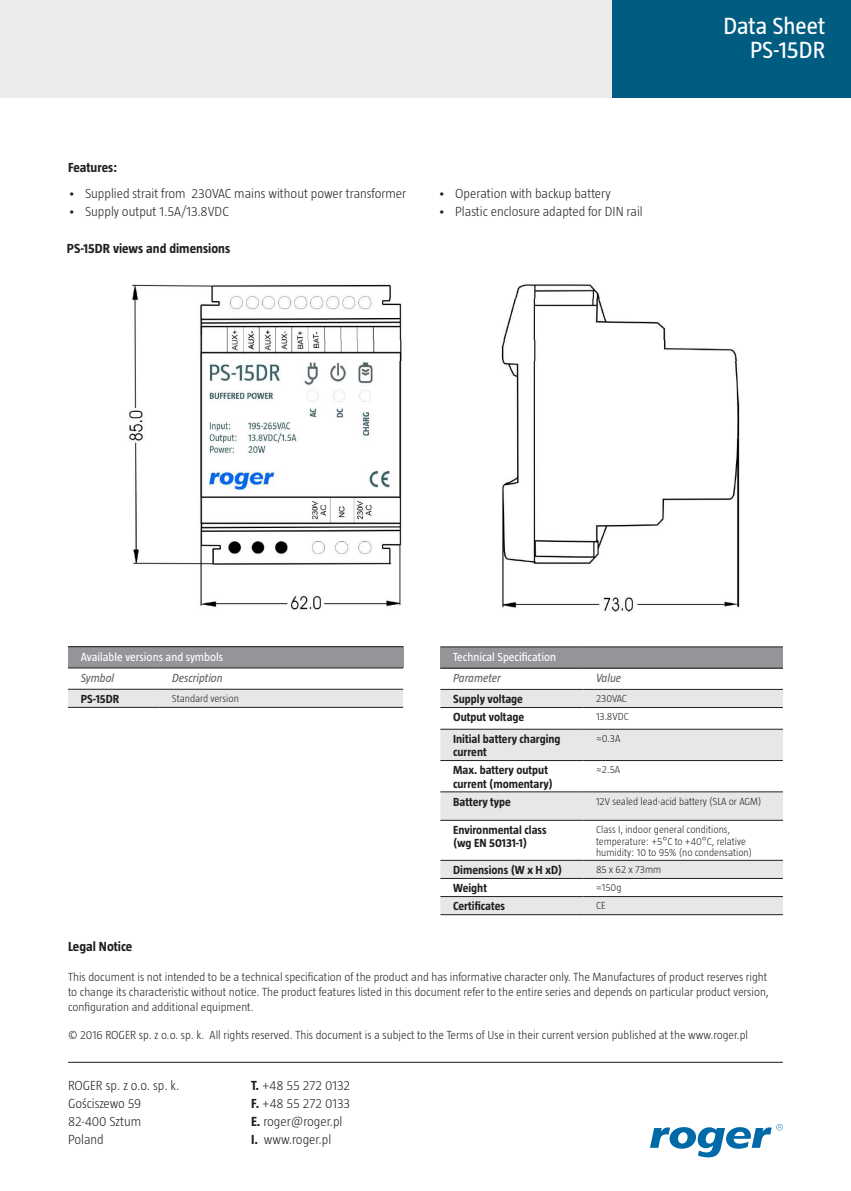
<style>
.page{position:relative;width:851px;height:1191px;background:#fff}
.page>*{position:absolute;margin:0;border:0;box-sizing:border-box;transform-origin:0 0}
.t1{font:300 24px/24px "Taz";color:#fff;text-align:right}
.t2{font:24px/24px "Taz";color:#fff;text-align:right}
.t3{font:300 13.5px/18px "Taz";color:#231f20}
.t4{font:700 13.5px "Taz";color:#231f20}
.t5{font:300 12px/15px "Taz";color:#231f20}
.t6{font:700 12px/13.2px "Taz";color:#231f20}
.t7{font:12px "Taz";color:#fff}
.t8{font:italic 12px "Taz";color:#636366}
.t9{font:300 10.5px/11.6px "Taz";color:#231f20}
.s1{font-weight:700}
</style>
<div class="page">
<div style="left:0;top:0;width:613px;height:98px;background:#ececee"></div>
<div style="left:612px;top:0;width:238px;height:98px;background:#005c81"></div>
<hr style="left:68px;top:1062px;width:714px;height:1px;background:#231f20">
<svg style="left:650px;top:1124px;width:132px;height:33px"></svg>
<div style="left:68px;top:646px;width:335px;height:22px;background:#939598"></div>
<div style="left:68px;top:690px;width:335px;height:17px;background:#e6e7e9"></div>
<hr style="left:68px;top:667px;width:91px;height:1px;background:#231f20">
<hr style="left:159px;top:667px;width:244px;height:1px;background:#231f20">
<hr style="left:68px;top:689px;width:91px;height:1px;background:#231f20">
<hr style="left:159px;top:689px;width:244px;height:1px;background:#231f20">
<hr style="left:68px;top:646px;width:91px;height:1px;background:#231f20">
<hr style="left:159px;top:646px;width:244px;height:1px;background:#231f20">
<hr style="left:68px;top:707px;width:91px;height:1px;background:#231f20">
<hr style="left:159px;top:707px;width:244px;height:1px;background:#231f20">
<div style="left:440px;top:647px;width:342px;height:21px;background:#939598"></div>
<svg style="left:440px;top:690px;width:342px;height:224px;fill:#e6e7e9"></svg>
<svg style="left:440px;top:761px;width:342px;height:135px"></svg>
<hr style="left:440px;top:646px;width:143px;height:1px;background:#231f20">
<hr style="left:583px;top:646px;width:199px;height:1px;background:#231f20">
<hr style="left:440px;top:668px;width:143px;height:1px;background:#231f20">
<hr style="left:583px;top:668px;width:199px;height:1px;background:#231f20">
<hr style="left:440px;top:689px;width:143px;height:1px;background:#231f20">
<hr style="left:583px;top:689px;width:199px;height:1px;background:#231f20">
<hr style="left:440px;top:707px;width:143px;height:1px;background:#231f20">
<hr style="left:583px;top:707px;width:199px;height:1px;background:#231f20">
<hr style="left:440px;top:729px;width:143px;height:1px;background:#231f20">
<hr style="left:583px;top:729px;width:199px;height:1px;background:#231f20">
<hr style="left:440px;top:760px;width:143px;height:1px;background:#231f20">
<hr style="left:583px;top:760px;width:199px;height:1px;background:#231f20">
<hr style="left:440px;top:791px;width:143px;height:1px;background:#231f20">
<hr style="left:583px;top:791px;width:199px;height:1px;background:#231f20">
<hr style="left:440px;top:820px;width:143px;height:1px;background:#231f20">
<hr style="left:583px;top:820px;width:199px;height:1px;background:#231f20">
<hr style="left:440px;top:860px;width:143px;height:1px;background:#231f20">
<hr style="left:583px;top:860px;width:199px;height:1px;background:#231f20">
<hr style="left:440px;top:878px;width:143px;height:1px;background:#231f20">
<hr style="left:440px;top:914px;width:143px;height:1px;background:#231f20">
<hr style="left:583px;top:878px;width:199px;height:1px;background:#231f20">
<hr style="left:583px;top:914px;width:199px;height:1px;background:#231f20">
<hr style="left:440px;top:896px;width:143px;height:1px;background:#231f20">
<hr style="left:583px;top:896px;width:199px;height:1px;background:#231f20">
<img style="left:129px;top:284px;width:611px;height:328px">
<p class="t4" style="left:68px;top:160px;width:51px">Features:</p>
<p class="t3" style="left:68px;top:184px;width:340px">• Supplied strait from 230VAC mains without power transformer</p>
<p class="t3" style="left:68px;top:202px;width:162px">• Supply output 1.5A/13.8VDC</p>
<p class="t4" style="left:67px;top:241px;width:165px">PS-15DR views and dimensions</p>
<p class="t3" style="left:438px;top:184px;width:174px">• Operation with backup battery</p>
<p class="t3" style="left:438px;top:202px;width:206px">• Plastic enclosure adapted for DIN rail</p>
<h1 class="t2" style="left:723px;top:14px;width:103px">Data Sheet<br>PS-15DR</h1>
<h1 class="t1" style="left:686px;top:20px;width:136px">Kontrolery serii<br>PRxx1</h1>
<p class="t7" style="left:81px;top:650px;width:144px">Available versions and symbols</p>
<p class="t8" style="left:81px;top:671px;width:35px">Symbol</p>
<p class="t8" style="left:172px;top:671px;width:52px">Description</p>
<p class="t6" style="left:81px;top:692px;width:40px">PS-15DR</p>
<p class="t9" style="left:172px;top:692px;width:68px">Standard version</p>
<p class="t7" style="left:453px;top:650px;width:104px">Technical Specification</p>
<p class="t8" style="left:453px;top:671px;width:49px">Parameter</p>
<p class="t8" style="left:596px;top:671px;width:27px">Value</p>
<p class="t6" style="left:453px;top:692px;width:71px">Supply voltage</p>
<p class="t9" style="left:596px;top:692px;width:32px">230VAC</p>
<p class="t6" style="left:453px;top:710px;width:73px">Output voltage</p>
<p class="t9" style="left:596px;top:710px;width:34px">13.8VDC</p>
<p class="t6" style="left:453px;top:732px;width:109px">Initial battery charging current</p>
<p class="t9" style="left:596px;top:732px;width:26px">≈0.3A</p>
<p class="t6" style="left:453px;top:763px;width:101px">Max. battery output current (momentary)</p>
<p class="t9" style="left:596px;top:763px;width:26px">≈2.5A</p>
<p class="t6" style="left:453px;top:795px;width:59px">Battery type</p>
<p class="t9" style="left:596px;top:795px;width:167px">12V sealed lead-acid battery (SLA or AGM)</p>
<p class="t6" style="left:453px;top:823px;width:95px">Environmental class (wg EN 50131-1)</p>
<p class="t9" style="left:596px;top:823px;width:158px">Class I, indoor general conditions, temperature: +5°C to +40°C, relative humidity: 10 to 95% (no condensation)</p>
<p class="t6" style="left:453px;top:863px;width:110px">Dimensions (W x H xD)</p>
<p class="t9" style="left:596px;top:863px;width:67px">85 x 62 x 73mm</p>
<p class="t6" style="left:453px;top:881px;width:35px">Weight</p>
<p class="t9" style="left:596px;top:881px;width:27px">≈150g</p>
<p class="t6" style="left:453px;top:899px;width:53px">Certificates</p>
<p class="t9" style="left:596px;top:899px;width:11px">CE</p>
<p class="t4" style="left:68px;top:938px;width:66px">Legal Notice</p>
<p class="t5" style="left:68px;top:969px;width:702px">This document is not intended to be a technical specification of the product and has informative character only. The Manufactures of product reserves right to change its characteristic without notice. The product features listed in this document refer to the entire series and depends on particular product version, configuration and additional equipment.</p>
<p class="t5" style="left:68px;top:1027px;width:681px">© 2016 ROGER sp. z o.o. sp. k. All rights reserved. This document is a subject to the Terms of Use in their current version published at the www.roger.pl</p>
<p class="t3" style="left:68px;top:1076px;width:113px">ROGER sp. z o.o. sp. k.<br>Gościszewo 59<br>82-400 Sztum<br>Poland</p>
<p class="t3" style="left:251px;top:1076px;width:101px"><span class="s1">T.</span> +48 55 272 0132<br><span class="s1">F.</span> +48 55 272 0133<br><span class="s1">E.</span> roger@roger.pl<br><span class="s1">I.</span> www.roger.pl</p>
</div>
